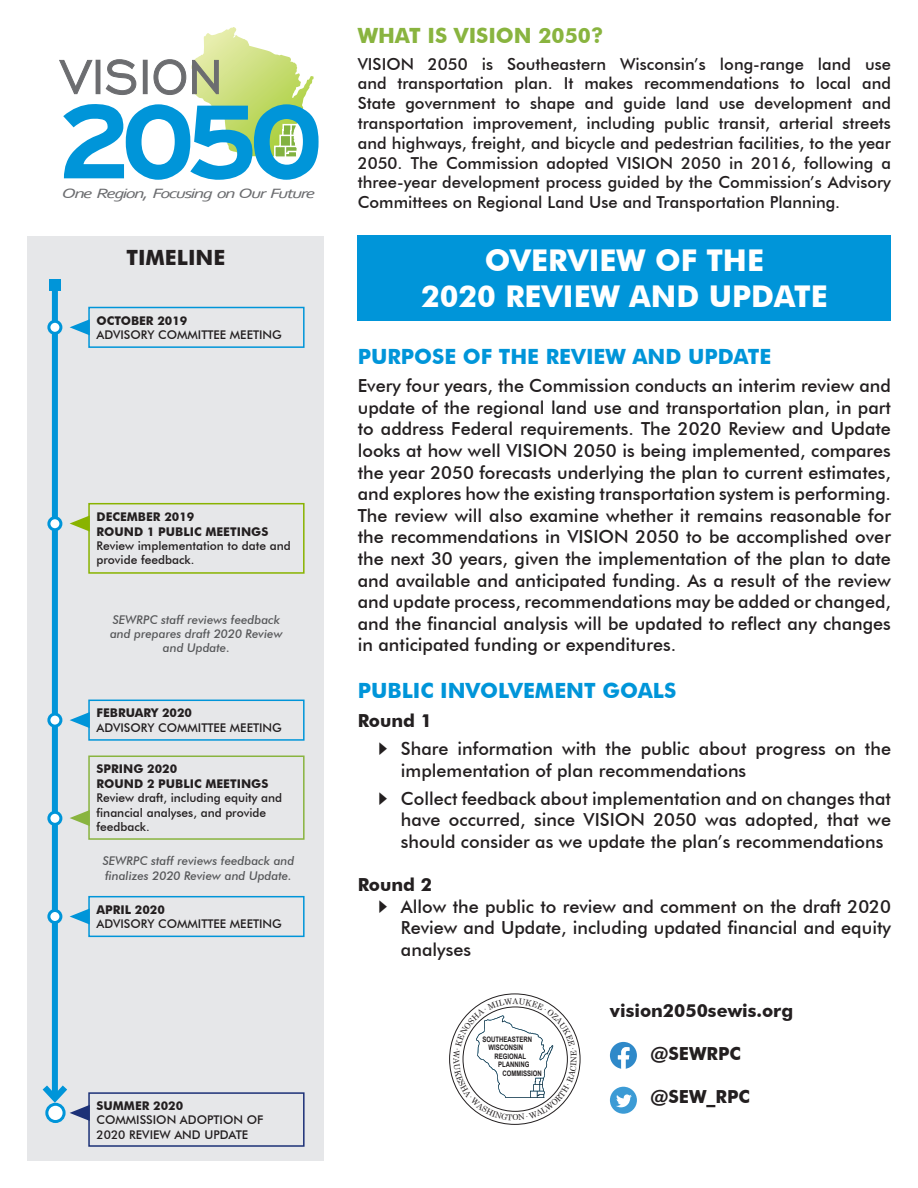
<style>
.page{position:relative;width:918px;height:1188px;background:#fff}
.page>*{position:absolute;margin:0;border:0;box-sizing:border-box;transform-origin:0 0}
.t1{font:110.1px "Hitthe Road";color:#0095d9;scale:1.05 1}
.t2{font:61.65px "Engravers Gothic BT";color:#6c6d70;scale:.92 1}
.t3{font:700 30px "Futura BT";color:#fff}
.t4{font:700 21px "Futura BT";color:#0095d9}
.t5{font:700 21px "Futura BT";color:#89b43f}
.First_Order_Headings{font:700 21px "Futura BT";color:#231f20}
.t6{font:500 18px/21.6px "Futura BT";color:#231f20;text-align:justify}
.t7{font:700 18px "Futura BT";color:#231f20}
.t8{font:500 16.5px/19.8px "Futura BT";color:#231f20;text-align:justify}
.t9{font:italic 14.1px "Corbel";letter-spacing:-.07em;color:#6c6d70;scale:1.42 1}
.First_Order_Headings-2{font:500 12px/14.4px "Futura BT";color:#231f20}
.First_Order_Headings-3{font:italic 500 12px/14.4px "Futura BT";color:#57585a;text-align:center}
.First_Order_Headings-4{font:700 12px "Futura BT";color:#231f20}
.t10{font:700 7.5px "Arial";color:#231f20;scale:.8 1}
.s1{font-family:"ESRI Arrowhead";font-weight:400}
</style>
<div class="page">
<div style="left:28px;top:236px;width:296px;height:924px;background:#e6e7e9"></div>
<div style="left:358px;top:235px;width:533px;height:86px;background:#0095d9"></div>
<svg style="left:60px;top:60px;width:32px;height:34px"></svg>
<div style="left:96px;top:60px;width:4px;height:34px;border:1px solid #6c6d70"></div>
<svg style="left:106px;top:60px;width:30px;height:35px"></svg>
<div style="left:143px;top:60px;width:4px;height:34px;border:1px solid #6c6d70"></div>
<svg style="left:154px;top:28px;width:160px;height:129px"></svg>
<div style="left:52px;top:285px;width:6px;height:813px;background:#0095d9"></div>
<div style="left:49px;top:279px;width:12px;height:12px;background:#0095d9"></div>
<div style="left:49px;top:321px;width:12px;height:12px;background:#fff;border-radius:50%"></div>
<div style="left:47px;top:320px;width:15px;height:15px;border:3px solid #0095d9;border-radius:50%"></div>
<div style="left:49px;top:518px;width:12px;height:12px;background:#fff;border-radius:50%"></div>
<div style="left:47px;top:516px;width:15px;height:15px;border:3px solid #0095d9;border-radius:50%"></div>
<div style="left:49px;top:714px;width:12px;height:12px;background:#fff;border-radius:50%"></div>
<div style="left:47px;top:713px;width:15px;height:15px;border:3px solid #0095d9;border-radius:50%"></div>
<div style="left:49px;top:812px;width:12px;height:12px;background:#fff;border-radius:50%"></div>
<div style="left:47px;top:811px;width:15px;height:15px;border:3px solid #0095d9;border-radius:50%"></div>
<div style="left:49px;top:911px;width:12px;height:12px;background:#fff;border-radius:50%"></div>
<div style="left:47px;top:909px;width:15px;height:15px;border:3px solid #0095d9;border-radius:50%"></div>
<div style="left:88px;top:307px;width:217px;height:41px;border:2px solid #0095d9"></div>
<div style="left:88px;top:700px;width:217px;height:41px;border:2px solid #0095d9"></div>
<div style="left:88px;top:896px;width:217px;height:41px;border:2px solid #0095d9"></div>
<div style="left:88px;top:503px;width:217px;height:71px;border:2px solid #89b300"></div>
<div style="left:88px;top:756px;width:217px;height:84px;border:2px solid #89b43f"></div>
<div style="left:88px;top:1092px;width:217px;height:55px;border:2px solid #1c3177"></div>
<svg style="left:70px;top:319px;width:20px;height:16px"></svg>
<svg style="left:70px;top:712px;width:20px;height:16px"></svg>
<svg style="left:70px;top:908px;width:20px;height:17px"></svg>
<svg style="left:70px;top:515px;width:20px;height:17px"></svg>
<svg style="left:70px;top:810px;width:20px;height:16px"></svg>
<svg style="left:42px;top:1079px;width:48px;height:42px"></svg>
<svg style="left:47px;top:1104px;width:17px;height:18px"></svg>
<div style="left:45px;top:1103px;width:21px;height:20px;border:3px solid #0095d9;border-radius:50%"></div>
<svg style="left:610px;top:1042px;width:27px;height:27px"></svg>
<div style="left:610px;top:1087px;width:27px;height:27px;background:#3c9bd5;border-radius:50%"></div>
<svg style="left:616px;top:1094px;width:16px;height:13px"></svg>
<svg style="left:453px;top:998px;width:124px;height:123px"></svg>
<p class="t2" style="left:60px;top:43px;width:178px">VISION</p>
<p class="t1" style="left:61px;top:95px;width:248px">2050</p>
<p class="t9" style="left:62px;top:185px;width:180px">One Region, Focusing on Our Future</p>
<p class="First_Order_Headings" style="left:126px;top:244px;width:100px">TIMELINE</p>
<p class="First_Order_Headings-4" style="left:97px;top:313px;width:92px">OCTOBER 2019</p>
<p class="First_Order_Headings-2" style="left:97px;top:328px;width:187px">ADVISORY COMMITTEE MEETING</p>
<p class="First_Order_Headings-4" style="left:97px;top:510px;width:99px">DECEMBER 2019</p>
<p class="First_Order_Headings-4" style="left:97px;top:524px;width:173px">ROUND 1 PUBLIC MEETINGS</p>
<p class="First_Order_Headings-2" style="left:97px;top:539px;width:196px">Review implementation to date and provide feedback.</p>
<p class="First_Order_Headings-3" style="left:110px;top:612px;width:174px">SEWRPC staff reviews feedback and prepares draft 2020 Review and Update.</p>
<p class="First_Order_Headings-4" style="left:97px;top:706px;width:97px">FEBRUARY 2020</p>
<p class="First_Order_Headings-2" style="left:97px;top:720px;width:187px">ADVISORY COMMITTEE MEETING</p>
<p class="First_Order_Headings-4" style="left:97px;top:762px;width:82px">SPRING 2020</p>
<p class="First_Order_Headings-4" style="left:97px;top:776px;width:173px">ROUND 2 PUBLIC MEETINGS</p>
<p class="First_Order_Headings-2" style="left:97px;top:791px;width:187px">Review draft, including equity and financial analyses, and provide feedback.</p>
<p class="First_Order_Headings-3" style="left:103px;top:854px;width:193px;text-align:left">SEWRPC staff reviews feedback and finalizes 2020 Review and Update.</p>
<p class="First_Order_Headings-4" style="left:97px;top:902px;width:70px">APRIL 2020</p>
<p class="First_Order_Headings-2" style="left:97px;top:917px;width:187px">ADVISORY COMMITTEE MEETING</p>
<p class="First_Order_Headings-4" style="left:97px;top:1098px;width:88px">SUMMER 2020</p>
<p class="First_Order_Headings-2" style="left:97px;top:1113px;width:168px">COMMISSION ADOPTION OF</p>
<p class="First_Order_Headings-2" style="left:97px;top:1127px;width:153px">2020 REVIEW AND UPDATE</p>
<p class="t5" style="left:358px;top:23px;width:247px">WHAT IS VISION 2050?</p>
<p class="t8" style="left:358px;top:54px;width:535px">VISION 2050 is Southeastern Wisconsin’s long-range land use and transportation plan. It makes recommendations to local and State government to shape and guide land use development and transportation improvement, including public transit, arterial streets and highways, freight, and bicycle and pedestrian facilities, to the year 2050. The Commission adopted VISION 2050 in 2016, following a three-year development process guided by the Commission’s Advisory Committees on Regional Land Use and Transportation Planning.</p>
<p class="t3" style="left:485px;top:243px;width:281px">OVERVIEW OF THE</p>
<p class="t3" style="left:421px;top:279px;width:408px">2020 REVIEW AND UPDATE</p>
<p class="t4" style="left:358px;top:344px;width:415px">PURPOSE OF THE REVIEW AND UPDATE</p>
<p class="t6" style="left:358px;top:375px;width:535px">Every four years, the Commission conducts an interim review and update of the regional land use and transportation plan, in part to address Federal requirements. The 2020 Review and Update looks at how well VISION 2050 is being implemented, compares the year 2050 forecasts underlying the plan to current estimates, and explores how the existing transportation system is performing.<br>The review will also examine whether it remains reasonable for the recommendations in VISION 2050 to be accomplished over the next 30 years, given the implementation of the plan to date and available and anticipated funding. As a result of the review and update process, recommendations may be added or changed, and the financial analysis will be updated to reflect any changes in anticipated funding or expenditures.</p>
<p class="t4" style="left:358px;top:678px;width:320px">PUBLIC INVOLVEMENT GOALS</p>
<p class="t7" style="left:358px;top:709px;width:76px">Round 1</p>
<p class="t6" style="left:401px;top:738px;width:492px;text-indent:-22px"><span class="s1">&gt;</span> Share information with the public about progress on the implementation of plan recommendations</p>
<p class="t6" style="left:401px;top:788px;width:492px;text-indent:-22px"><span class="s1">&gt;</span> Collect feedback about implementation and on changes that have occurred, since VISION 2050 was adopted, that we should consider as we update the plan’s recommendations</p>
<p class="t7" style="left:358px;top:874px;width:76px">Round 2</p>
<p class="t6" style="left:401px;top:896px;width:492px;text-indent:-22px"><span class="s1">&gt;</span> Allow the public to review and comment on the draft 2020<br>Review and Update, including updated financial and equity analyses</p>
<p class="t10" style="left:482px;top:1034px;width:64px">SOUTHEASTERN</p>
<p class="t10" style="left:489px;top:1042px;width:45px">WISCONSIN</p>
<p class="t10" style="left:495px;top:1051px;width:41px">REGIONAL</p>
<p class="t10" style="left:498px;top:1059px;width:41px">PLANNING</p>
<p class="t10" style="left:502px;top:1068px;width:51px">COMMISSION</p>
<p class="t7" style="left:610px;top:1000px;width:185px">vision2050sewis.org</p>
<p class="t7" style="left:650px;top:1043px;width:92px">@SEWRPC</p>
<p class="t7" style="left:650px;top:1086px;width:101px">@SEW_RPC</p>
</div>
